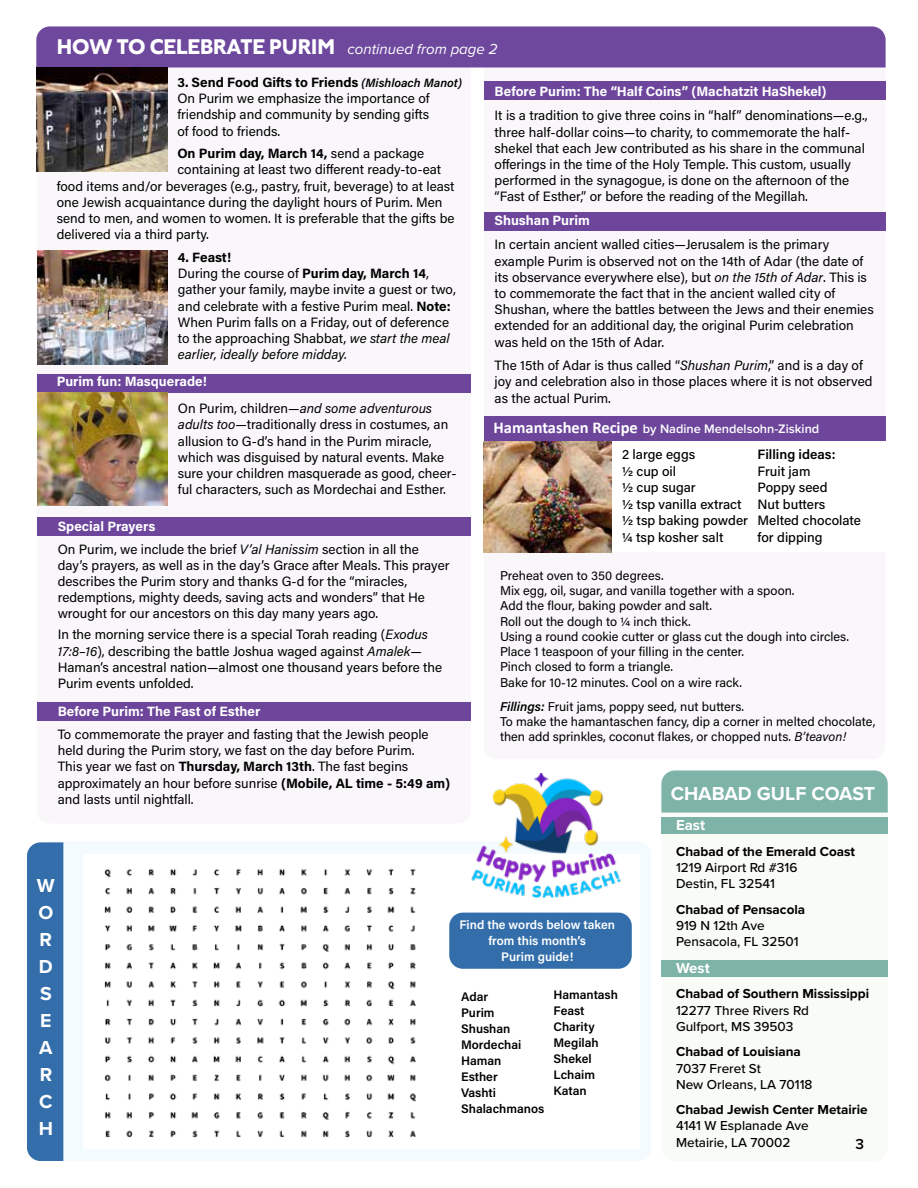
<style>
.page{position:relative;width:918px;height:1188px;background:#fff}
.page>*{position:absolute;margin:0;border:0;box-sizing:border-box;transform-origin:0 0}
.t1{font:700 19.5px "Agile Sans";color:#fff}
.t2{font:700 19.5px/27px "Proxima Nova";color:#fff}
.t3{font:700 15px "Proxima Nova";color:#fff}
.t4{font:600 15px "Proxima Nova";color:#000}
.t5{font:13.5px/16.2px "Acumin Pro";color:#000}
.t6{font:500 13.5px/16.2px "Proxima Nova";color:#000}
.t7{font:700 13.5px/27px "Acumin Pro";color:#fff}
.t8{font:500 13.5px/16.5px "Acumin Pro";color:#000}
.t9{font:700 13.5px "Proxima Nova";color:#000}
.t10{font:700 13.5px "Acumin Pro";letter-spacing:-.005em;color:#000}
.t11{font:600 13.5px "Acumin Pro";color:#000}
.t12{font:12.75px/15.3px "Acumin Pro";color:#000}
.t13{font:600 12.75px "Proxima Nova";color:#fff}
.t14{font:600 12.3px/16px "Acumin Pro";color:#000}
.t15{font:600 12.3px/16px "Acumin Pro";color:#fff;text-align:center}
.s1{font-family:"Proxima Nova";font-weight:400;font-style:italic;font-size:15px}
.s2{font-style:italic}
.s3{font-weight:700}
.s4{font-weight:600;font-style:italic;font-size:12px}
.s5{font-weight:400}
.s6{font-weight:400;color:#000}
.s7{font-weight:400;font-style:italic;color:#000}
.s8{font-family:"Calibri";font-weight:700;font-size:16.5px}
.s9{font-weight:700;color:#fff}
.s10{font-weight:600;font-style:italic}
</style>
<div class="page">
<div style="left:662px;top:772px;width:226px;height:389px;background:#f8fbf6;border-radius:14px"></div>
<div style="left:661px;top:817px;width:227px;height:17px;background:#7db4a7"></div>
<div style="left:661px;top:960px;width:227px;height:16px;background:#7db4a7"></div>
<div style="left:661px;top:770px;width:227px;height:43px;background:#7db4a7"></div>
<div style="left:42px;top:841px;width:609px;height:320px;background:#f4fbfe;border-radius:14px"></div>
<div style="left:83px;top:854px;width:556px;height:295px;background:#fff"></div>
<div style="left:449px;top:913px;width:183px;height:56px;background:#336eab;border-radius:13px"></div>
<div style="left:27px;top:842px;width:36px;height:319px;background:#336daa"></div>
<img style="left:104px;top:868px;width:312px;height:270px">
<div style="left:36px;top:26px;width:850px;height:42px;background:#6d489d"></div>
<div style="left:37px;top:374px;width:434px;height:19px;background:#6d469c"></div>
<div style="left:37px;top:703px;width:434px;height:18px;background:#6d469c"></div>
<div style="left:37px;top:517px;width:434px;height:19px;background:#6d469c"></div>
<img style="left:37px;top:393px;width:131px;height:112px">
<img style="left:37px;top:251px;width:131px;height:113px">
<img style="left:37px;top:67px;width:130px;height:105px">
<div style="left:484px;top:82px;width:402px;height:18px;background:#6d469c"></div>
<div style="left:484px;top:416px;width:402px;height:26px;background:#6d469c"></div>
<div style="left:484px;top:212px;width:402px;height:19px;background:#6d469c"></div>
<img style="left:484px;top:442px;width:128px;height:110px">
<img style="left:471px;top:774px;width:150px;height:124px">
<h1 class="t1" style="left:57px;top:33px;width:442px">HOW TO CELEBRATE PURIM <span class="s1">continued from page 2</span></h1>
<p class="t7" style="left:495px;top:78px;width:334px">Before Purim: The “Half Coins” (Machatzit HaShekel)</p>
<p class="t5" style="left:495px;top:107px;width:374px">It is a tradition to give three coins in “half” denominations—e.g., three half-dollar coins—to charity, to commemorate the half&shy;shekel that each Jew contributed as his share in the communal offerings in the time of the Holy Temple. This custom, usually performed in the synagogue, is done on the afternoon of the “Fast of Esther,” or before the reading of the Megillah.</p>
<p class="t7" style="left:495px;top:207px;width:97px">Shushan Purim</p>
<p class="t5" style="left:495px;top:236px;width:381px">In certain ancient walled cities—Jerusalem is the primary example Purim is observed not on the 14th of Adar (the date of its observance everywhere else), but <span class="s2">on the 15th of Adar</span>. This is to commemorate the fact that in the ancient walled city of Shushan, where the battles between the Jews and their enemies extended for an additional day, the original Purim celebration was held on the 15th of Adar.</p>
<p class="t5" style="left:495px;top:357px;width:379px">The 15th of Adar is thus called “<span class="s2">Shushan Purim</span>,” and is a day of joy and celebration also in those places where it is not observed as the actual Purim.</p>
<p class="t5" style="left:177px;top:74px;width:286px"><span class="s3">3. Send Food Gifts to Friends</span> <span class="s4">(Mishloach Manot)<br></span>On Purim we emphasize the importance of friendship and community by sending gifts<br>of food to friends.</p>
<p class="t10" style="left:177px;top:144px;width:248px">On Purim day, March 14, <span class="s5">send a package</span></p>
<p class="t5" style="left:177px;top:161px;width:265px">containing at least two different ready-to-eat</p>
<p class="t5" style="left:57px;top:177px;width:399px">food items and/or beverages (e.g., pastry, fruit, beverage) to at least</p>
<p class="t5" style="left:57px;top:193px;width:387px">one Jewish acquaintance during the daylight hours of Purim. Men</p>
<p class="t5" style="left:57px;top:210px;width:399px">send to men, and women to women. It is preferable that the gifts be</p>
<p class="t5" style="left:57px;top:226px;width:154px">delivered via a third party.</p>
<p class="t5" style="left:178px;top:248px;width:279px"><span class="s3">4. Feast!<br></span>During the course of <span class="s3">Purim day, March 14</span>, gather your family, maybe invite a guest or two, and celebrate with a festive Purim meal. <span class="s3">Note:<br></span>When Purim falls on a Friday, out of deference to the approaching Shabbat, <span class="s2">we start the meal earlier, ideally before midday.</span></p>
<p class="t7" style="left:178px;top:367px;width:256px;text-indent:-121px">Purim fun: Masquerade!<br><span class="s6">On Purim, children—</span><span class="s7">and some adventurous</span></p>
<p class="t5" style="left:178px;top:416px;width:280px"><span class="s2">adults too</span>—traditionally dress in costumes, an allusion to G‑d’s hand in the Purim miracle, which was disguised by natural events. Make sure your children masquerade as good, cheer&shy;ful characters, such as Mordechai and Esther.</p>
<p class="t13" style="left:494px;top:421px;width:327px"><span class="s8">Hamantashen Recipe</span> by Nadine Mendelsohn-Ziskind</p>
<p class="t8" style="left:622px;top:446px;width:128px">2 large eggs<br>½ cup oil<br>½ cup sugar<br>½ tsp vanilla extract ½ tsp baking powder ¼ tsp kosher salt</p>
<p class="t11" style="left:758px;top:445px;width:79px">Filling ideas:</p>
<p class="t8" style="left:758px;top:462px;width:105px">Fruit jam<br>Poppy seed<br>Nut butters<br>Melted chocolate for dipping</p>
<p class="t5" style="left:58px;top:515px;width:363px;line-height:22.5px"><span class="s9">Special Prayers<br></span>On Purim, we include the brief <span class="s2">V’al Hanissim</span> section in all the</p>
<p class="t5" style="left:58px;top:556px;width:393px">day’s prayers, as well as in the day’s Grace after Meals. This prayer describes the Purim story and thanks G‑d for the “miracles, redemptions, mighty deeds, saving acts and wonders” that He wrought for our ancestors on this day many years ago.</p>
<p class="t5" style="left:58px;top:626px;width:386px">In the morning service there is a special Torah reading (<span class="s2">Exodus 17:8–16</span>), describing the battle Joshua waged against <span class="s2">Amalek</span>— Haman’s ancestral nation—almost one thousand years before the Purim events unfolded.</p>
<p class="t7" style="left:58px;top:698px;width:204px">Before Purim: The Fast of Esther</p>
<p class="t5" style="left:58px;top:726px;width:394px">To commemorate the prayer and fasting that the Jewish people held during the Purim story, we fast on the day before Purim.<br>This year we fast on <span class="s3">Thursday, March 13th</span>. The fast begins approximately an hour before sunrise <span class="s3">(Mobile, AL time - 5:49 am) </span>and lasts until nightfall.</p>
<p class="t12" style="left:500px;top:567px;width:351px">Preheat oven to 350 degrees.<br>Mix egg, oil, sugar, and vanilla together with a spoon.<br>Add the flour, baking powder and salt.<br>Roll out the dough to ¼ inch thick.<br>Using a round cookie cutter or glass cut the dough into circles.<br>Place 1 teaspoon of your filling in the center.<br>Pinch closed to form a triangle.<br>Bake for 10-12 minutes. Cool on a wire rack.</p>
<p class="t12" style="left:500px;top:698px;width:377px"><span class="s10">Fillings:</span> Fruit jams, poppy seed, nut butters.<br>To make the hamantaschen fancy, dip a corner in melted chocolate, then add sprinkles, coconut flakes, or chopped nuts. <span class="s2">B’teavon!</span></p>
<h1 class="t2" style="left:671px;top:781px;width:206px">CHABAD GULF COAST</h1>
<h1 class="t2" style="left:37px;top:873px;width:19px">W<br>O<br>R<br>D<br>S<br>E<br>A<br>R<br>C<br>H</h1>
<p class="t15" style="left:459px;top:916px;width:157px">Find the words below taken from this month’s<br>Purim guide!</p>
<p class="t14" style="left:461px;top:988px;width:85px">Adar<br>Purim<br>Shushan<br>Mordechai<br>Haman<br>Esther<br>Vashti<br>Shalachmanos</p>
<p class="t14" style="left:553px;top:987px;width:66px">Hamantash<br>Feast<br>Charity<br>Megilah<br>Shekel<br>Lchaim<br>Katan</p>
<p class="t3" style="left:676px;top:816px;width:31px">East</p>
<p class="t9" style="left:676px;top:843px;width:181px">Chabad of the Emerald Coast</p>
<p class="t6" style="left:676px;top:859px;width:123px">1219 Airport Rd #316<br>Destin, FL 32541</p>
<p class="t9" style="left:676px;top:901px;width:131px">Chabad of Pensacola</p>
<p class="t6" style="left:676px;top:917px;width:124px">919 N 12th Ave<br>Pensacola, FL 32501</p>
<p class="t3" style="left:676px;top:959px;width:35px">West</p>
<p class="t9" style="left:676px;top:986px;width:195px">Chabad of Southern Mississippi</p>
<p class="t6" style="left:676px;top:1002px;width:134px">12277 Three Rivers Rd<br>Gulfport, MS 39503</p>
<p class="t9" style="left:676px;top:1044px;width:126px">Chabad of Louisiana</p>
<p class="t6" style="left:676px;top:1059px;width:138px">7037 Freret St<br>New Orleans, LA 70118</p>
<p class="t9" style="left:676px;top:1102px;width:193px">Chabad Jewish Center Metairie</p>
<p class="t6" style="left:676px;top:1117px;width:134px">4141 W Esplanade Ave<br>Metairie, LA 70002</p>
<p class="t4" style="left:855px;top:1135px;width:10px">3</p>
</div>
